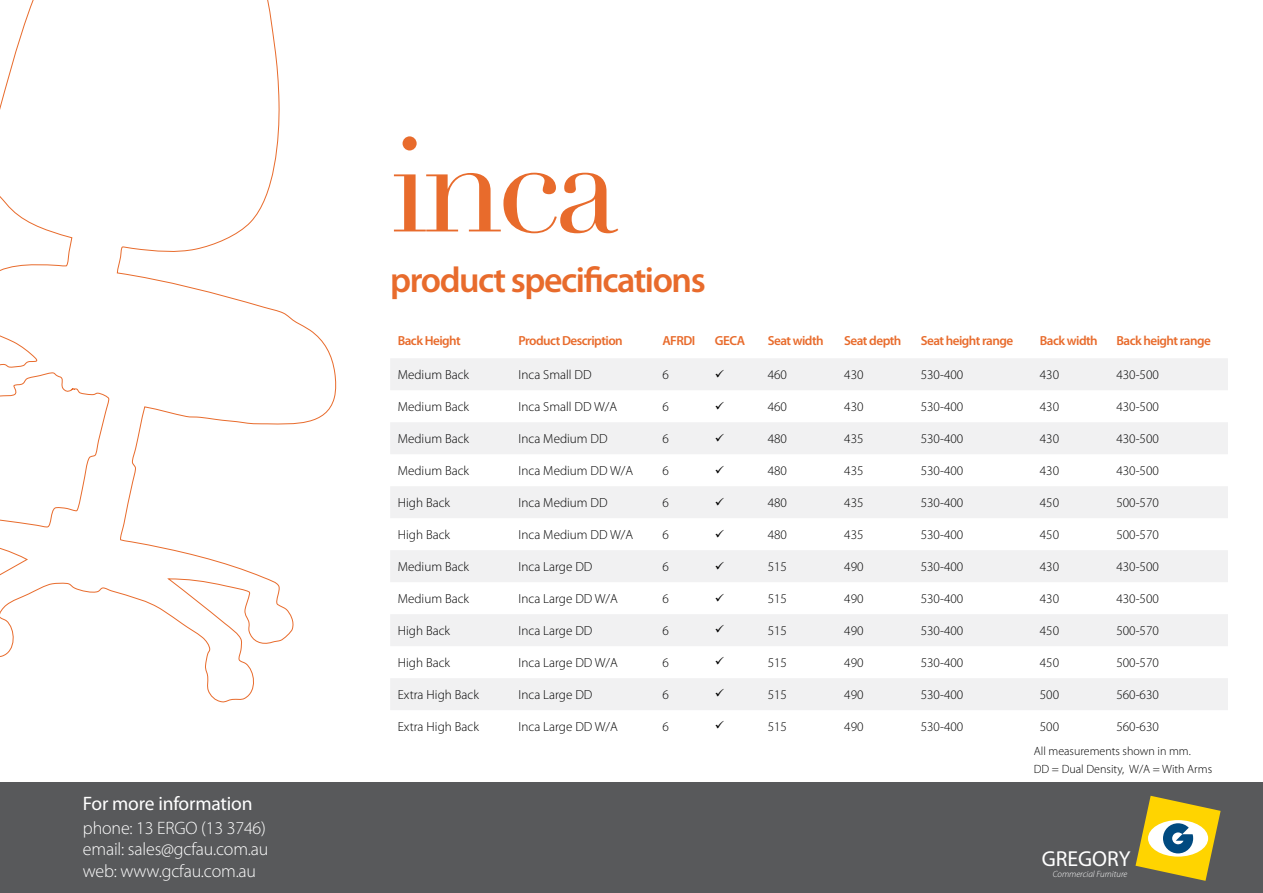
<style>
.page{position:relative;width:1263px;height:893px;background:#fff}
.page>*{position:absolute;margin:0;border:0;box-sizing:border-box;transform-origin:0 0}
.t1{font:132.9px "Didot LT Std";color:#e86b2c}
.t2{font:600 36px "Myriad Pro";letter-spacing:-.04em;color:#e86b2c}
.t3{font:21.75px "Myriad Pro";color:#fff}
.t4{font:19.5px "Myriad Pro";letter-spacing:-.01em;color:#fff}
.t5{font:300 18px/21.8px "Myriad Pro";letter-spacing:-.01em;color:#fff}
.t6{font:300 13.2px "Myriad Pro";color:#000}
.t7{font:600 13.2px "Myriad Pro";letter-spacing:-.04em;color:#e86b2c}
.t8{font:300 12px "Myriad Pro";color:#000}
.t9{font:italic 300 9px "Myriad Pro";color:#fff}
</style>
<div class="page">
<svg style="left:0;top:0;width:337px;height:702px"></svg>
<svg style="left:390px;top:358px;width:838px;height:352px;fill:#f1f1f2"></svg>
<div style="left:0;top:782px;width:1263px;height:111px;background:#58595b"></div>
<svg style="left:1135px;top:796px;width:85px;height:85px"></svg>
<svg style="left:716px;top:369px;width:8px;height:8px"></svg>
<svg style="left:716px;top:401px;width:8px;height:8px"></svg>
<svg style="left:716px;top:433px;width:8px;height:8px"></svg>
<svg style="left:716px;top:465px;width:8px;height:8px"></svg>
<svg style="left:716px;top:497px;width:8px;height:8px"></svg>
<svg style="left:716px;top:529px;width:8px;height:8px"></svg>
<svg style="left:716px;top:561px;width:8px;height:8px"></svg>
<svg style="left:716px;top:593px;width:8px;height:8px"></svg>
<svg style="left:716px;top:625px;width:8px;height:8px"></svg>
<svg style="left:716px;top:657px;width:8px;height:8px"></svg>
<svg style="left:716px;top:689px;width:8px;height:8px"></svg>
<h3 class="t4" style="left:83px;top:791px;width:171px">For more information</h3>
<h3 class="t5" style="left:83px;top:817px;width:187px">phone: 13 ERGO (13 3746) email: sales@gcfau.com.au web: www.gcfau.com.au</h3>
<h1 class="t1" style="left:390px;top:106px;width:230px">inca</h1>
<h2 class="t2" style="left:390px;top:257px;width:317px">product specifications</h2>
<p class="t7" style="left:398px;top:332px;width:65px">Back Height</p>
<p class="t7" style="left:518px;top:332px;width:106px">Product Description</p>
<p class="t7" style="left:662px;top:332px;width:34px">AFRDI</p>
<p class="t7" style="left:715px;top:332px;width:32px">GECA</p>
<p class="t7" style="left:768px;top:332px;width:57px">Seat width</p>
<p class="t7" style="left:844px;top:332px;width:59px">Seat depth</p>
<p class="t7" style="left:921px;top:332px;width:94px">Seat height range</p>
<p class="t7" style="left:1040px;top:332px;width:59px">Back width</p>
<p class="t7" style="left:1116px;top:332px;width:96px">Back height range</p>
<p class="t6" style="left:398px;top:367px;width:73px">Medium Back</p>
<p class="t6" style="left:518px;top:367px;width:75px">Inca Small DD</p>
<p class="t6" style="left:662px;top:367px;width:8px">6</p>
<p class="t6" style="left:768px;top:367px;width:21px">460</p>
<p class="t6" style="left:844px;top:367px;width:21px">430</p>
<p class="t6" style="left:921px;top:367px;width:44px">530-400</p>
<p class="t6" style="left:1040px;top:367px;width:21px">430</p>
<p class="t6" style="left:1116px;top:367px;width:44px">430-500</p>
<p class="t6" style="left:398px;top:399px;width:73px">Medium Back</p>
<p class="t6" style="left:518px;top:399px;width:100px">Inca Small DD W/A</p>
<p class="t6" style="left:662px;top:399px;width:8px">6</p>
<p class="t6" style="left:768px;top:399px;width:21px">460</p>
<p class="t6" style="left:844px;top:399px;width:21px">430</p>
<p class="t6" style="left:921px;top:399px;width:44px">530-400</p>
<p class="t6" style="left:1040px;top:399px;width:21px">430</p>
<p class="t6" style="left:1116px;top:399px;width:44px">430-500</p>
<p class="t6" style="left:398px;top:431px;width:73px">Medium Back</p>
<p class="t6" style="left:518px;top:431px;width:91px">Inca Medium DD</p>
<p class="t6" style="left:662px;top:431px;width:8px">6</p>
<p class="t6" style="left:768px;top:431px;width:21px">480</p>
<p class="t6" style="left:844px;top:431px;width:21px">435</p>
<p class="t6" style="left:921px;top:431px;width:44px">530-400</p>
<p class="t6" style="left:1040px;top:431px;width:21px">430</p>
<p class="t6" style="left:1116px;top:431px;width:44px">430-500</p>
<p class="t6" style="left:398px;top:463px;width:73px">Medium Back</p>
<p class="t6" style="left:518px;top:463px;width:116px">Inca Medium DD W/A</p>
<p class="t6" style="left:662px;top:463px;width:8px">6</p>
<p class="t6" style="left:768px;top:463px;width:21px">480</p>
<p class="t6" style="left:844px;top:463px;width:21px">435</p>
<p class="t6" style="left:921px;top:463px;width:44px">530-400</p>
<p class="t6" style="left:1040px;top:463px;width:21px">430</p>
<p class="t6" style="left:1116px;top:463px;width:44px">430-500</p>
<p class="t6" style="left:398px;top:495px;width:54px">High Back</p>
<p class="t6" style="left:518px;top:495px;width:91px">Inca Medium DD</p>
<p class="t6" style="left:662px;top:495px;width:8px">6</p>
<p class="t6" style="left:768px;top:495px;width:21px">480</p>
<p class="t6" style="left:844px;top:495px;width:21px">435</p>
<p class="t6" style="left:921px;top:495px;width:44px">530-400</p>
<p class="t6" style="left:1040px;top:495px;width:21px">450</p>
<p class="t6" style="left:1116px;top:495px;width:44px">500-570</p>
<p class="t6" style="left:398px;top:527px;width:54px">High Back</p>
<p class="t6" style="left:518px;top:527px;width:116px">Inca Medium DD W/A</p>
<p class="t6" style="left:662px;top:527px;width:8px">6</p>
<p class="t6" style="left:768px;top:527px;width:21px">480</p>
<p class="t6" style="left:844px;top:527px;width:21px">435</p>
<p class="t6" style="left:921px;top:527px;width:44px">530-400</p>
<p class="t6" style="left:1040px;top:527px;width:21px">450</p>
<p class="t6" style="left:1116px;top:527px;width:44px">500-570</p>
<p class="t6" style="left:398px;top:559px;width:73px">Medium Back</p>
<p class="t6" style="left:518px;top:559px;width:75px">Inca Large DD</p>
<p class="t6" style="left:662px;top:559px;width:8px">6</p>
<p class="t6" style="left:768px;top:559px;width:21px">515</p>
<p class="t6" style="left:844px;top:559px;width:21px">490</p>
<p class="t6" style="left:921px;top:559px;width:44px">530-400</p>
<p class="t6" style="left:1040px;top:559px;width:21px">430</p>
<p class="t6" style="left:1116px;top:559px;width:44px">430-500</p>
<p class="t6" style="left:398px;top:591px;width:73px">Medium Back</p>
<p class="t6" style="left:518px;top:591px;width:101px">Inca Large DD W/A</p>
<p class="t6" style="left:662px;top:591px;width:8px">6</p>
<p class="t6" style="left:768px;top:591px;width:21px">515</p>
<p class="t6" style="left:844px;top:591px;width:21px">490</p>
<p class="t6" style="left:921px;top:591px;width:44px">530-400</p>
<p class="t6" style="left:1040px;top:591px;width:21px">430</p>
<p class="t6" style="left:1116px;top:591px;width:44px">430-500</p>
<p class="t6" style="left:398px;top:623px;width:54px">High Back</p>
<p class="t6" style="left:518px;top:623px;width:75px">Inca Large DD</p>
<p class="t6" style="left:662px;top:623px;width:8px">6</p>
<p class="t6" style="left:768px;top:623px;width:21px">515</p>
<p class="t6" style="left:844px;top:623px;width:21px">490</p>
<p class="t6" style="left:921px;top:623px;width:44px">530-400</p>
<p class="t6" style="left:1040px;top:623px;width:21px">450</p>
<p class="t6" style="left:1116px;top:623px;width:44px">500-570</p>
<p class="t6" style="left:398px;top:655px;width:54px">High Back</p>
<p class="t6" style="left:518px;top:655px;width:101px">Inca Large DD W/A</p>
<p class="t6" style="left:662px;top:655px;width:8px">6</p>
<p class="t6" style="left:768px;top:655px;width:21px">515</p>
<p class="t6" style="left:844px;top:655px;width:21px">490</p>
<p class="t6" style="left:921px;top:655px;width:44px">530-400</p>
<p class="t6" style="left:1040px;top:655px;width:21px">450</p>
<p class="t6" style="left:1116px;top:655px;width:44px">500-570</p>
<p class="t6" style="left:398px;top:687px;width:83px">Extra High Back</p>
<p class="t6" style="left:518px;top:687px;width:75px">Inca Large DD</p>
<p class="t6" style="left:662px;top:687px;width:8px">6</p>
<p class="t6" style="left:768px;top:687px;width:21px">515</p>
<p class="t6" style="left:844px;top:687px;width:21px">490</p>
<p class="t6" style="left:921px;top:687px;width:44px">530-400</p>
<p class="t6" style="left:1040px;top:687px;width:21px">500</p>
<p class="t6" style="left:1116px;top:687px;width:44px">560-630</p>
<p class="t6" style="left:398px;top:719px;width:83px">Extra High Back</p>
<p class="t6" style="left:518px;top:719px;width:101px">Inca Large DD W/A</p>
<p class="t6" style="left:662px;top:719px;width:8px">6</p>
<p class="t6" style="left:768px;top:719px;width:21px">515</p>
<p class="t6" style="left:844px;top:719px;width:21px">490</p>
<p class="t6" style="left:921px;top:719px;width:44px">530-400</p>
<p class="t6" style="left:1040px;top:719px;width:21px">500</p>
<p class="t6" style="left:1116px;top:719px;width:44px">560-630</p>
<p class="t8" style="left:1034px;top:762px;width:180px">DD = Dual Density, W/A = With Arms</p>
<p class="t8" style="left:1034px;top:744px;width:159px">All measurements shown in mm.</p>
<h3 class="t3" style="left:1042px;top:845px;width:90px">GREGORY</h3>
<p class="t9" style="left:1053px;top:869px;width:76px">Commercial Furniture</p>
</div>
